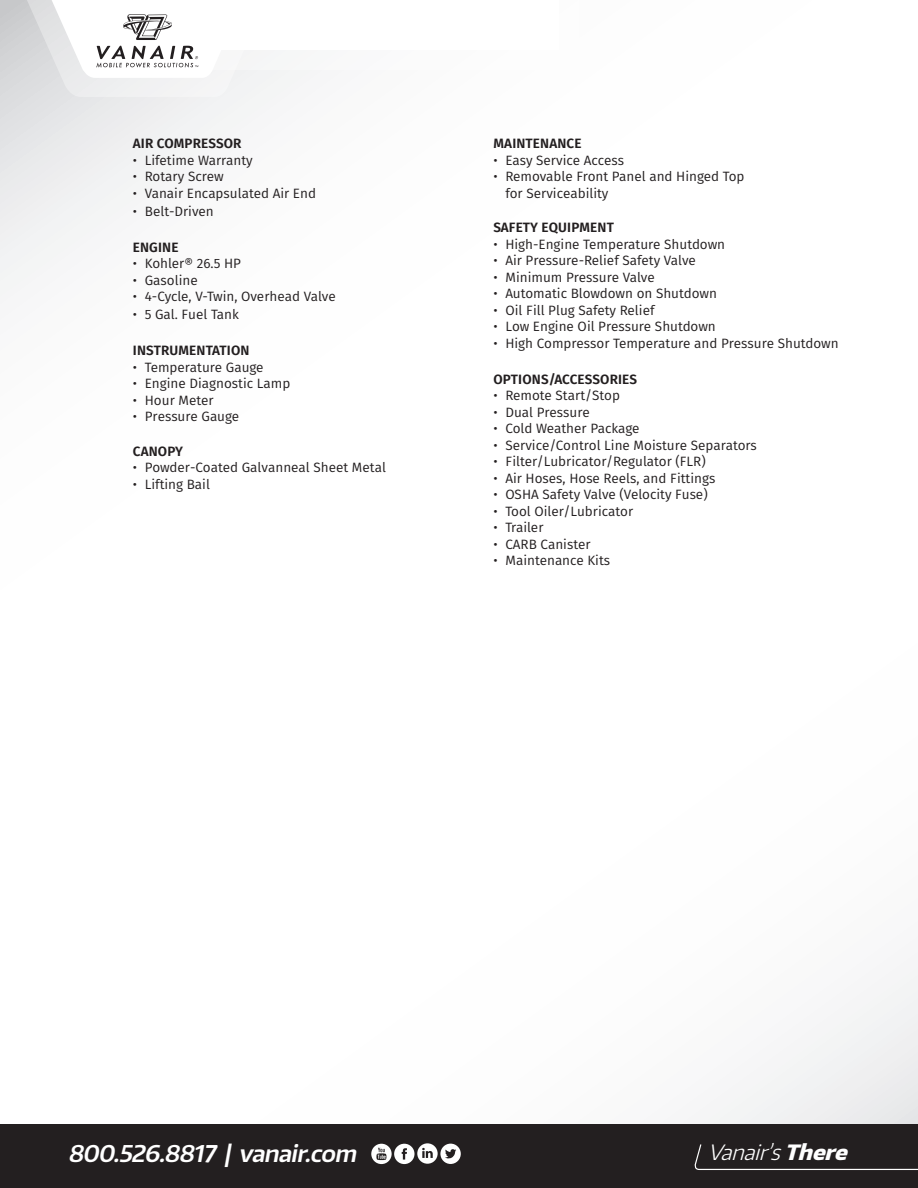
<style>
.page{position:relative;width:918px;height:1188px;background:#fff}
.page>*{position:absolute;margin:0;border:0;box-sizing:border-box;transform-origin:0 0}
.t1{font:italic 600 23.1px "Encode Sans Normal";color:#fff}
.t2{font:italic 300 21.15px "Encode Sans Normal";color:#fff}
.t3{font:13.5px "Fira Sans";color:#231f20}
.t4{font:600 13.5px "Fira Sans";letter-spacing:.01em;color:#231f20}
.s1{font-weight:800}
</style>
<div class="page">
<svg style="left:20px;top:0;width:253px;height:98px"></svg>
<div style="left:212px;top:0;width:367px;height:69px;background:#fff"></div>
<div style="left:0;top:1124px;width:918px;height:64px;background:#231f20"></div>
<svg style="left:694px;top:1144px;width:224px;height:26px"></svg>
<svg style="left:371px;top:1143px;width:90px;height:21px"></svg>
<p class="t4" style="left:133px;top:134px;width:110px">AIR COMPRESSOR</p>
<p class="t3" style="left:133px;top:151px;width:121px">• Lifetime Warranty</p>
<p class="t3" style="left:133px;top:167px;width:93px">• Rotary Screw</p>
<p class="t3" style="left:133px;top:184px;width:185px">• Vanair Encapsulated Air End</p>
<p class="t3" style="left:133px;top:202px;width:82px">• Belt-Driven</p>
<p class="t4" style="left:133px;top:238px;width:47px">ENGINE</p>
<p class="t3" style="left:133px;top:254px;width:110px">• Kohler® 26.5 HP</p>
<p class="t3" style="left:133px;top:271px;width:66px">• Gasoline</p>
<p class="t3" style="left:133px;top:287px;width:204px">• 4-Cycle, V-Twin, Overhead Valve</p>
<p class="t3" style="left:133px;top:305px;width:108px">• 5 Gal. Fuel Tank</p>
<p class="t4" style="left:133px;top:341px;width:118px">INSTRUMENTATION</p>
<p class="t3" style="left:133px;top:358px;width:132px">• Temperature Gauge</p>
<p class="t3" style="left:133px;top:374px;width:159px">• Engine Diagnostic Lamp</p>
<p class="t3" style="left:133px;top:391px;width:82px">• Hour Meter</p>
<p class="t3" style="left:133px;top:407px;width:108px">• Pressure Gauge</p>
<p class="t4" style="left:133px;top:442px;width:52px">CANOPY</p>
<p class="t3" style="left:133px;top:458px;width:255px">• Powder-Coated Galvanneal Sheet Metal</p>
<p class="t3" style="left:133px;top:475px;width:79px">• Lifting Bail</p>
<p class="t4" style="left:493px;top:134px;width:90px">MAINTENANCE</p>
<p class="t3" style="left:493px;top:151px;width:132px">• Easy Service Access</p>
<p class="t3" style="left:493px;top:167px;width:253px">• Removable Front Panel and Hinged Top</p>
<p class="t3" style="left:505px;top:184px;width:105px">for Serviceability</p>
<p class="t4" style="left:493px;top:218px;width:122px">SAFETY EQUIPMENT</p>
<p class="t3" style="left:493px;top:235px;width:233px">• High-Engine Temperature Shutdown</p>
<p class="t3" style="left:493px;top:251px;width:204px">• Air Pressure-Relief Safety Valve</p>
<p class="t3" style="left:493px;top:268px;width:163px">• Minimum Pressure Valve</p>
<p class="t3" style="left:493px;top:284px;width:225px">• Automatic Blowdown on Shutdown</p>
<p class="t3" style="left:493px;top:301px;width:163px">• Oil Fill Plug Safety Relief</p>
<p class="t3" style="left:493px;top:317px;width:224px">• Low Engine Oil Pressure Shutdown</p>
<p class="t3" style="left:493px;top:334px;width:347px">• High Compressor Temperature and Pressure Shutdown</p>
<p class="t4" style="left:493px;top:370px;width:145px">OPTIONS/ACCESSORIES</p>
<p class="t3" style="left:493px;top:386px;width:128px">• Remote Start/Stop</p>
<p class="t3" style="left:493px;top:403px;width:98px">• Dual Pressure</p>
<p class="t3" style="left:493px;top:419px;width:148px">• Cold Weather Package</p>
<p class="t3" style="left:493px;top:436px;width:265px">• Service/Control Line Moisture Separators</p>
<p class="t3" style="left:493px;top:452px;width:214px">• Filter/Lubricator/Regulator (FLR)</p>
<p class="t3" style="left:493px;top:469px;width:223px">• Air Hoses, Hose Reels, and Fittings</p>
<p class="t3" style="left:493px;top:485px;width:216px">• OSHA Safety Valve (Velocity Fuse)</p>
<p class="t3" style="left:493px;top:502px;width:141px">• Tool Oiler/Lubricator</p>
<p class="t3" style="left:493px;top:518px;width:52px">• Trailer</p>
<p class="t3" style="left:493px;top:535px;width:99px">• CARB Canister</p>
<p class="t3" style="left:493px;top:551px;width:118px">• Maintenance Kits</p>
<p class="t1" style="left:68px;top:1138px;width:295px">800.526.8817 | vanair.com</p>
<p class="t2" style="left:708px;top:1138px;width:147px">Vanair’s <span class="s1">There</span></p>
</div>
